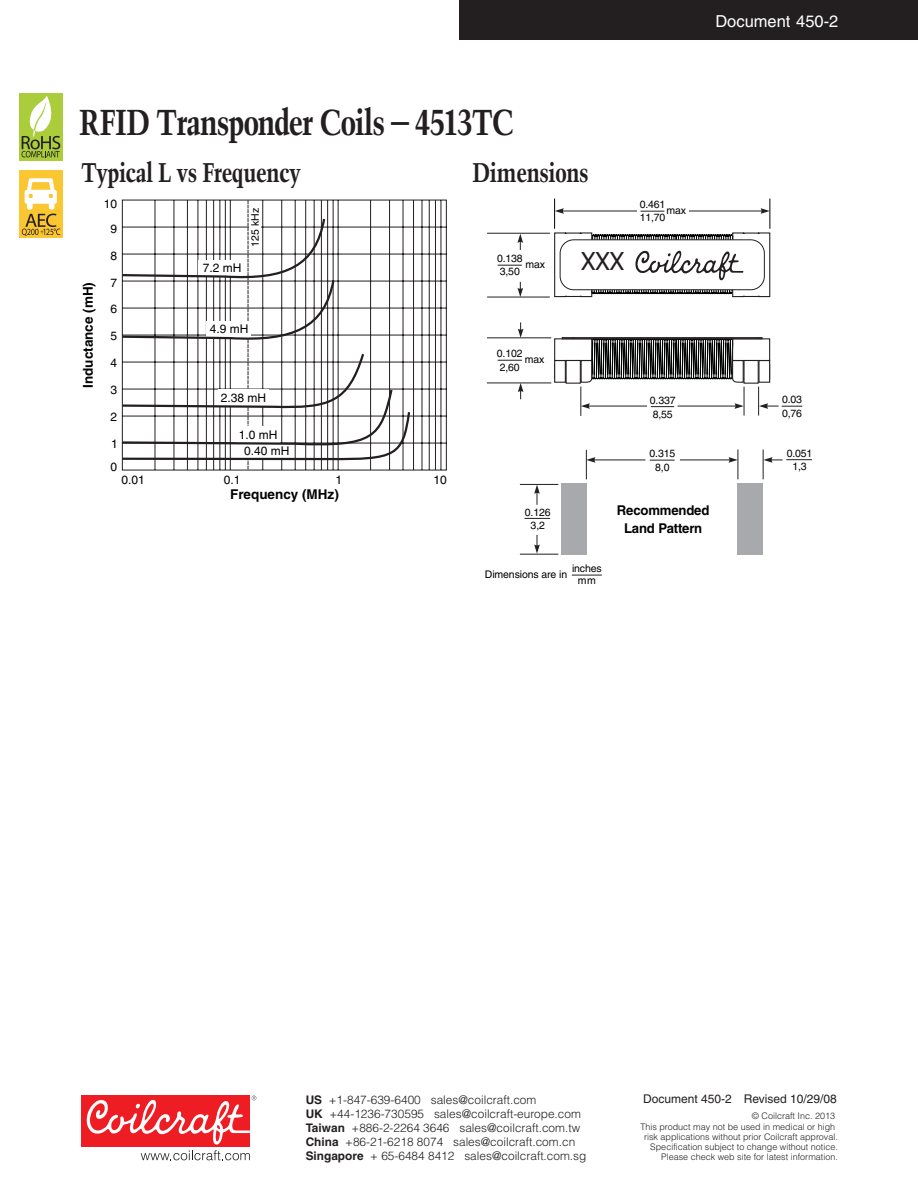
<style>
.page{position:relative;width:918px;height:1188px;background:#fff}
.page>*{position:absolute;margin:0;border:0;box-sizing:border-box;transform-origin:0 0}
.Headline{font:700 condensed 36px "Trump Mediaeval";letter-spacing:-.03em;color:#231f20}
.Body_copy{font:700 condensed 27px "Trump Mediaeval";letter-spacing:-.02em;color:#231f20}
.t1{font:24.75px "Tahoma";color:#231f20}
.Document_number{font:16.5px "Helvetica";color:#fff}
.t2{font:700 13.5px/17.7px "Helvetica";color:#010202;text-align:center}
.t3{font:12px/16.5px "Helvetica";color:#010202}
.t4{font:12px "Helvetica";color:#231f20}
.t5{font:300 11.85px "Helvetica";color:#231f20}
.t6{font:700 11.85px/14.1px "Helvetica";color:#231f20}
.t7{font:10.5px/13.4px "Helvetica";letter-spacing:-.015em;color:#010202}
.Dimensions{font:10.5px/12px "Helvetica";letter-spacing:-.01em;color:#000;text-align:center}
.t8{font:300 9px/9.9px "Helvetica";color:#231f20;text-align:right}
</style>
<div class="page">
<div style="left:459px;top:0;width:459px;height:40px;background:#231f20"></div>
<div style="left:81px;top:1096px;width:169px;height:51px;background:#ee1d23"></div>
<svg style="left:86px;top:1096px;width:170px;height:64px"></svg>
<div style="left:19px;top:93px;width:44px;height:67px;background:#abcc3b"></div>
<svg style="left:22px;top:96px;width:38px;height:61px"></svg>
<div style="left:19px;top:171px;width:44px;height:67px;background:#fac631"></div>
<svg style="left:22px;top:178px;width:38px;height:58px"></svg>
<hr style="left:770px;top:199px;width:1px;height:30px;background:#010202">
<hr style="left:554px;top:199px;width:1px;height:30px;background:#010202">
<div style="left:562px;top:484px;width:25px;height:71px;background:#a8a9ad"></div>
<div style="left:738px;top:484px;width:25px;height:71px;background:#a8a9ad"></div>
<hr style="left:560px;top:211px;width:77px;height:1px;background:#231f20">
<svg style="left:555px;top:208px;width:9px;height:6px"></svg>
<hr style="left:689px;top:211px;width:75px;height:1px;background:#231f20">
<svg style="left:761px;top:208px;width:9px;height:6px"></svg>
<svg style="left:518px;top:384px;width:5px;height:15px"></svg>
<svg style="left:517px;top:234px;width:6px;height:16px"></svg>
<svg style="left:518px;top:322px;width:5px;height:15px"></svg>
<svg style="left:517px;top:282px;width:6px;height:15px"></svg>
<svg style="left:650px;top:460px;width:25px;height:1px"></svg>
<svg style="left:524px;top:518px;width:26px;height:1px"></svg>
<svg style="left:758px;top:387px;width:44px;height:29px"></svg>
<hr style="left:487px;top:337px;width:64px;height:1px;background:#231f20">
<hr style="left:487px;top:233px;width:63px;height:1px;background:#231f20">
<hr style="left:487px;top:383px;width:64px;height:1px;background:#231f20">
<hr style="left:487px;top:297px;width:63px;height:1px;background:#231f20">
<hr style="left:592px;top:460px;width:53px;height:1px;background:#231f20">
<svg style="left:534px;top:485px;width:6px;height:20px"></svg>
<svg style="left:534px;top:535px;width:6px;height:19px"></svg>
<svg style="left:764px;top:457px;width:48px;height:6px"></svg>
<hr style="left:680px;top:460px;width:52px;height:1px;background:#231f20">
<svg style="left:729px;top:457px;width:9px;height:6px"></svg>
<hr style="left:763px;top:449px;width:1px;height:30px;background:#231f20">
<svg style="left:586px;top:450px;width:10px;height:29px"></svg>
<hr style="left:738px;top:449px;width:1px;height:30px;background:#231f20">
<hr style="left:520px;top:484px;width:38px;height:1px;background:#231f20">
<hr style="left:520px;top:554px;width:38px;height:1px;background:#231f20">
<svg style="left:554px;top:232px;width:217px;height:66px"></svg>
<div style="left:554px;top:338px;width:38px;height:23px;border:1px solid #231f20"></div>
<div style="left:554px;top:360px;width:12px;height:23px;background:#fff;border:1px solid #231f20"></div>
<div style="left:566px;top:360px;width:15px;height:24px;background:#fff"></div>
<div style="left:732px;top:338px;width:38px;height:23px;border:1px solid #231f20"></div>
<svg style="left:580px;top:339px;width:165px;height:77px"></svg>
<div style="left:758px;top:360px;width:12px;height:23px;background:#fff;border:1px solid #231f20"></div>
<div style="left:743px;top:360px;width:16px;height:24px;background:#fff;border:1px solid #231f20"></div>
<div style="left:562px;top:337px;width:200px;height:2px;border:1px solid #231f20"></div>
<svg style="left:641px;top:211px;width:23px;height:1px"></svg>
<svg style="left:498px;top:265px;width:24px;height:1px"></svg>
<svg style="left:498px;top:360px;width:24px;height:1px"></svg>
<svg style="left:122px;top:199px;width:325px;height:272px"></svg>
<svg style="left:121px;top:216px;width:291px;height:246px"></svg>
<div style="left:249px;top:206px;width:12px;height:43px;background:#fff"></div>
<hr style="left:572px;top:575px;width:30px;height:1px;background:#231f20">
<p class="Document_number" style="left:715px;top:11px;width:124px">Document 450-2</p>
<p class="Headline" style="left:79px;top:100px;width:436px">RFID Transponder Coils – 4513TC</p>
<p class="Body_copy" style="left:81px;top:156px;width:222px">Typical L vs Frequency</p>
<p class="Body_copy" style="left:472px;top:156px;width:118px">Dimensions</p>
<p class="t2" style="left:79px;top:388px;width:107px;rotate:-90deg">Inductance (mH)</p>
<p class="t3" style="left:104px;top:195px;width:15px">10</p>
<p class="t3" style="left:111px;top:220px;width:8px">9</p>
<p class="t3" style="left:110px;top:247px;width:8px">8</p>
<p class="t3" style="left:110px;top:274px;width:8px">7</p>
<p class="t3" style="left:110px;top:301px;width:8px">6</p>
<p class="t3" style="left:111px;top:328px;width:8px">5</p>
<p class="t3" style="left:110px;top:355px;width:8px">4</p>
<p class="t3" style="left:110px;top:381px;width:8px">3</p>
<p class="t3" style="left:111px;top:408px;width:8px">2</p>
<p class="t3" style="left:111px;top:435px;width:8px">1</p>
<p class="t3" style="left:110px;top:458px;width:8px">0</p>
<p class="t3" style="left:203px;top:260px;width:40px">7.2 mH</p>
<p class="t7" style="left:248px;top:247px;width:40px;rotate:-90deg">125 kHz</p>
<p class="t3" style="left:210px;top:321px;width:40px">4.9 mH</p>
<p class="t3" style="left:221px;top:389px;width:47px">2.38 mH</p>
<p class="t3" style="left:244px;top:426px;width:47px;text-indent:-5px">1.0 mH<br>0.40 mH</p>
<p class="t3" style="left:122px;top:471px;width:25px">0.01</p>
<p class="t3" style="left:224px;top:471px;width:18px">0.1</p>
<p class="t3" style="left:335px;top:471px;width:8px">1</p>
<p class="t3" style="left:434px;top:471px;width:15px">10</p>
<p class="t2" style="left:230px;top:486px;width:110px">Frequency (MHz)</p>
<p class="t7" style="left:497px;top:252px;width:27px">0.138<br>3,50</p>
<p class="t7" style="left:526px;top:257px;width:21px">max</p>
<p class="t7" style="left:497px;top:347px;width:27px">0.102<br>2,60</p>
<p class="t7" style="left:525px;top:353px;width:21px">max</p>
<p class="t1" style="left:581px;top:245px;width:45px">XXX</p>
<p class="t7" style="left:640px;top:198px;width:27px">0.461<br>11,70</p>
<p class="t7" style="left:667px;top:204px;width:21px">max</p>
<p class="t7" style="left:782px;top:393px;width:21px">0.03<br>0,76</p>
<p class="t7" style="left:650px;top:394px;width:27px">0.337<br>8,55</p>
<p class="t7" style="left:650px;top:447px;width:27px;text-align:center">0.315<br>8,0</p>
<p class="t7" style="left:787px;top:447px;width:27px;text-align:center">0.051<br>1,3</p>
<p class="t7" style="left:525px;top:505px;width:27px;text-align:center">0.126<br>3,2</p>
<p class="t2" style="left:617px;top:502px;width:94px">Recommended<br>Land Pattern</p>
<p class="Dimensions" style="left:485px;top:568px;width:84px">Dimensions are in</p>
<p class="Dimensions" style="left:572px;top:562px;width:31px">inches mm</p>
<p class="t5" style="left:329px;top:1092px;width:209px">+1-847-639-6400 sales@coilcraft.com</p>
<p class="t5" style="left:329px;top:1106px;width:253px">+44-1236-730595 sales@coilcraft-europe.com</p>
<p class="t5" style="left:352px;top:1121px;width:230px">+886-2-2264 3646 sales@coilcraft.com.tw</p>
<p class="t5" style="left:345px;top:1135px;width:232px">+86-21-6218 8074 sales@coilcraft.com.cn</p>
<p class="t5" style="left:370px;top:1149px;width:218px">+ 65-6484 8412 sales@coilcraft.com.sg</p>
<p class="t6" style="left:306px;top:1093px;width:59px">US<br>UK<br>Taiwan<br>China<br>Singapore</p>
<p class="t4" style="left:643px;top:1092px;width:195px">Document 450-2 Revised 10/29/08</p>
<p class="t8" style="left:640px;top:1110px;width:196px;line-height:11.4px">© Coilcraft Inc. 2013<br>This product may not be used in medical or high</p>
<p class="t8" style="left:644px;top:1132px;width:195px">risk applications without prior Coilcraft approval.<br>Specification subject to change without notice.<br>Please check web site for latest information.</p>
</div>
